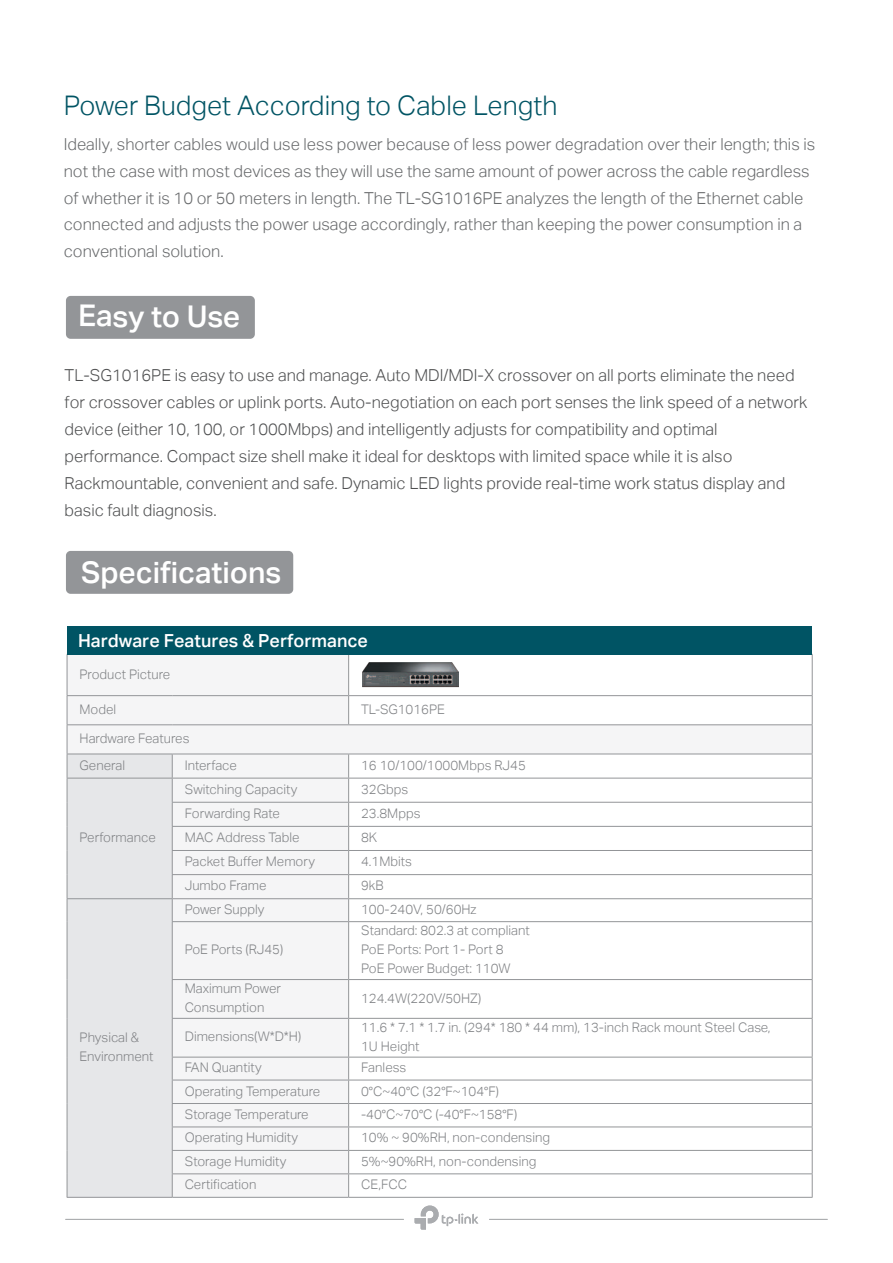
<style>
.page{position:relative;width:893px;height:1263px;background:#fff}
.page>*{position:absolute;margin:0;border:0;box-sizing:border-box;transform-origin:0 0}
.t1{font:500 30px "Aktiv Grotesk Trial";color:#fff}
.t2{font:300 27px "Aktiv Grotesk Trial";color:#005464}
.t3{font:500 18px "Aktiv Grotesk Trial";color:#fff}
.t4{font:300 16.5px/27px "Aktiv Grotesk Trial";color:#4e4f50}
.t5{font:300 16.5px/27px "Aktiv Grotesk Trial";color:#67696b}
.t6{font:300 13.2px/19px "Aktiv Grotesk Trial";color:#808285}
</style>
<div class="page">
<svg style="left:68px;top:655px;width:744px;height:542px"></svg>
<div style="left:68px;top:755px;width:104px;height:442px;background:#e6e7e9"></div>
<hr style="left:812px;top:922px;width:1px;height:57px;background:#939598">
<hr style="left:812px;top:980px;width:1px;height:38px;background:#939598">
<hr style="left:812px;top:1019px;width:1px;height:38px;background:#939598">
<svg style="left:812px;top:1058px;width:1px;height:139px"></svg>
<svg style="left:348px;top:696px;width:1px;height:28px"></svg>
<hr style="left:349px;top:1103px;width:464px;height:1px;background:#939598">
<hr style="left:349px;top:1126px;width:464px;height:1px;background:#939598">
<hr style="left:349px;top:1150px;width:464px;height:1px;background:#939598">
<hr style="left:349px;top:1173px;width:464px;height:1px;background:#939598">
<hr style="left:349px;top:1197px;width:464px;height:1px;background:#939598">
<hr style="left:349px;top:654px;width:464px;height:1px;background:#939598">
<hr style="left:812px;top:655px;width:1px;height:40px;background:#939598">
<hr style="left:349px;top:695px;width:464px;height:1px;background:#939598">
<hr style="left:67px;top:655px;width:1px;height:40px;background:#939598">
<hr style="left:348px;top:655px;width:1px;height:40px;background:#939598">
<hr style="left:67px;top:695px;width:105px;height:1px;background:#939598">
<hr style="left:172px;top:695px;width:177px;height:1px;background:#939598">
<hr style="left:67px;top:724px;width:105px;height:1px;background:#939598">
<hr style="left:172px;top:724px;width:177px;height:1px;background:#939598">
<hr style="left:349px;top:724px;width:464px;height:1px;background:#939598">
<hr style="left:67px;top:754px;width:105px;height:1px;background:#939598">
<hr style="left:172px;top:754px;width:177px;height:1px;background:#939598">
<hr style="left:349px;top:754px;width:464px;height:1px;background:#939598">
<hr style="left:67px;top:778px;width:105px;height:1px;background:#939598">
<hr style="left:67px;top:898px;width:105px;height:1px;background:#939598">
<hr style="left:67px;top:922px;width:1px;height:57px;background:#939598">
<hr style="left:172px;top:922px;width:1px;height:57px;background:#939598">
<hr style="left:67px;top:979px;width:1px;height:39px;background:#939598">
<hr style="left:172px;top:980px;width:1px;height:38px;background:#939598">
<hr style="left:67px;top:1018px;width:1px;height:39px;background:#939598">
<hr style="left:172px;top:1019px;width:1px;height:38px;background:#939598">
<svg style="left:67px;top:1057px;width:1px;height:140px"></svg>
<svg style="left:172px;top:1058px;width:1px;height:139px"></svg>
<hr style="left:67px;top:1197px;width:105px;height:1px;background:#939598">
<svg style="left:812px;top:696px;width:1px;height:225px"></svg>
<hr style="left:172px;top:1103px;width:177px;height:1px;background:#939598">
<hr style="left:172px;top:1126px;width:177px;height:1px;background:#939598">
<hr style="left:172px;top:1150px;width:177px;height:1px;background:#939598">
<hr style="left:172px;top:1173px;width:177px;height:1px;background:#939598">
<hr style="left:172px;top:1197px;width:177px;height:1px;background:#939598">
<hr style="left:172px;top:778px;width:177px;height:1px;background:#939598">
<hr style="left:172px;top:802px;width:177px;height:1px;background:#939598">
<hr style="left:172px;top:826px;width:177px;height:1px;background:#939598">
<hr style="left:172px;top:850px;width:177px;height:1px;background:#939598">
<hr style="left:172px;top:874px;width:177px;height:1px;background:#939598">
<hr style="left:172px;top:898px;width:177px;height:1px;background:#939598">
<hr style="left:172px;top:921px;width:177px;height:1px;background:#939598">
<hr style="left:172px;top:979px;width:177px;height:1px;background:#939598">
<hr style="left:172px;top:1018px;width:177px;height:1px;background:#939598">
<hr style="left:172px;top:1057px;width:177px;height:1px;background:#939598">
<hr style="left:172px;top:1080px;width:177px;height:1px;background:#939598">
<hr style="left:349px;top:874px;width:464px;height:1px;background:#939598">
<hr style="left:349px;top:898px;width:464px;height:1px;background:#939598">
<hr style="left:349px;top:921px;width:464px;height:1px;background:#939598">
<hr style="left:348px;top:922px;width:1px;height:57px;background:#939598">
<hr style="left:349px;top:979px;width:464px;height:1px;background:#939598">
<hr style="left:348px;top:980px;width:1px;height:38px;background:#939598">
<hr style="left:348px;top:1019px;width:1px;height:38px;background:#939598">
<svg style="left:348px;top:754px;width:1px;height:167px"></svg>
<hr style="left:349px;top:778px;width:464px;height:1px;background:#939598">
<hr style="left:349px;top:802px;width:464px;height:1px;background:#939598">
<hr style="left:349px;top:826px;width:464px;height:1px;background:#939598">
<hr style="left:349px;top:850px;width:464px;height:1px;background:#939598">
<hr style="left:349px;top:1018px;width:464px;height:1px;background:#939598">
<hr style="left:349px;top:1057px;width:464px;height:1px;background:#939598">
<hr style="left:349px;top:1080px;width:464px;height:1px;background:#939598">
<svg style="left:348px;top:1057px;width:1px;height:140px"></svg>
<svg style="left:67px;top:696px;width:1px;height:226px"></svg>
<svg style="left:172px;top:754px;width:1px;height:167px"></svg>
<div style="left:66px;top:551px;width:227px;height:43px;background:#939598;border-radius:5px"></div>
<div style="left:67px;top:626px;width:744px;height:29px;background:#005464"></div>
<hr style="left:65px;top:1219px;width:339px;height:1px;background:#acaeb0">
<hr style="left:489px;top:1219px;width:338px;height:1px;background:#acaeb0">
<svg style="left:415px;top:1205px;width:63px;height:24px"></svg>
<div style="left:66px;top:296px;width:189px;height:43px;background:#939598;border-radius:5px"></div>
<img style="left:362px;top:663px;width:97px;height:28px">
<h2 class="t2" style="left:64px;top:90px;width:495px">Power Budget According to Cable Length</h2>
<p class="t5" style="left:64px;top:131px;width:753px">Ideally, shorter cables would use less power because of less power degradation over their length; this is not the case with most devices as they will use the same amount of power across the cable regardless of whether it is 10 or 50 meters in length. The TL-SG1016PE analyzes the length of the Ethernet cable connected and adjusts the power usage accordingly, rather than keeping the power consumption in a conventional solution.</p>
<h1 class="t1" style="left:78px;top:299px;width:164px">Easy to Use</h1>
<p class="t4" style="left:65px;top:362px;width:744px">TL-SG1016PE is easy to use and manage. Auto MDI/MDI-X crossover on all ports eliminate the need for crossover cables or uplink ports. Auto-negotiation on each port senses the link speed of a network device (either 10, 100, or 1000Mbps) and intelligently adjusts for compatibility and optimal performance. Compact size shell make it ideal for desktops with limited space while it is also Rackmountable, convenient and safe. Dynamic LED lights provide real-time work status display and basic fault diagnosis.</p>
<h1 class="t1" style="left:81px;top:555px;width:202px">Specifications</h1>
<h3 class="t3" style="left:78px;top:630px;width:292px">Hardware Features &amp; Performance</h3>
<p class="t6" style="left:80px;top:666px;width:92px">Product Picture</p>
<p class="t6" style="left:80px;top:701px;width:38px">Model</p>
<p class="t6" style="left:361px;top:701px;width:85px">TL-SG1016PE</p>
<p class="t6" style="left:80px;top:726px;width:111px;line-height:26.7px">Hardware Features<br>General</p>
<p class="t6" style="left:185px;top:757px;width:54px">Interface</p>
<p class="t6" style="left:361px;top:757px;width:166px">16 10/100/1000Mbps RJ45</p>
<p class="t6" style="left:80px;top:829px;width:78px">Performance</p>
<p class="t6" style="left:80px;top:1029px;width:76px">Physical &amp;<br>Environment</p>
<p class="t6" style="left:185px;top:781px;width:114px">Switching Capacity</p>
<p class="t6" style="left:361px;top:781px;width:49px">32Gbps</p>
<p class="t6" style="left:185px;top:805px;width:97px">Forwarding Rate</p>
<p class="t6" style="left:361px;top:805px;width:61px">23.8Mpps</p>
<p class="t6" style="left:185px;top:829px;width:116px">MAC Address Table</p>
<p class="t6" style="left:361px;top:829px;width:18px">8K</p>
<p class="t6" style="left:185px;top:852px;width:132px">Packet Buffer Memory</p>
<p class="t6" style="left:361px;top:853px;width:52px">4.1Mbits</p>
<p class="t6" style="left:185px;top:877px;width:83px">Jumbo Frame</p>
<p class="t6" style="left:361px;top:877px;width:24px">9kB</p>
<p class="t6" style="left:185px;top:901px;width:81px">Power Supply</p>
<p class="t6" style="left:361px;top:901px;width:117px">100-240V, 50/60Hz</p>
<p class="t6" style="left:185px;top:941px;width:100px">PoE Ports (RJ45)</p>
<p class="t6" style="left:361px;top:922px;width:170px">Standard: 802.3 at compliant<br>PoE Ports: Port 1- Port 8<br>PoE Power Budget: 110W</p>
<p class="t6" style="left:185px;top:980px;width:98px">Maximum Power<br>Consumption</p>
<p class="t6" style="left:361px;top:989px;width:122px">124.4W(220V/50HZ)</p>
<p class="t6" style="left:185px;top:1028px;width:118px">Dimensions(W*D*H)</p>
<p class="t6" style="left:361px;top:1019px;width:411px">11.6 * 7.1 * 1.7 in. (294* 180 * 44 mm), 13-inch Rack mount Steel Case,<br>1U Height</p>
<p class="t6" style="left:185px;top:1059px;width:78px">FAN Quantity</p>
<p class="t6" style="left:361px;top:1059px;width:47px">Fanless</p>
<p class="t6" style="left:185px;top:1082px;width:137px">Operating Temperature</p>
<p class="t6" style="left:361px;top:1082px;width:140px">0°C~40°C (32°F~104°F)</p>
<p class="t6" style="left:185px;top:1106px;width:125px">Storage Temperature</p>
<p class="t6" style="left:361px;top:1106px;width:158px">-40°C~70°C (-40°F~158°F)</p>
<p class="t6" style="left:185px;top:1129px;width:115px">Operating Humidity</p>
<p class="t6" style="left:361px;top:1129px;width:191px">10% ~ 90%RH, non-condensing</p>
<p class="t6" style="left:185px;top:1153px;width:103px">Storage Humidity</p>
<p class="t6" style="left:361px;top:1153px;width:177px">5%~90%RH, non-condensing</p>
<p class="t6" style="left:185px;top:1175px;width:73px">Certification</p>
<p class="t6" style="left:361px;top:1176px;width:47px">CE,FCC</p>
</div>
